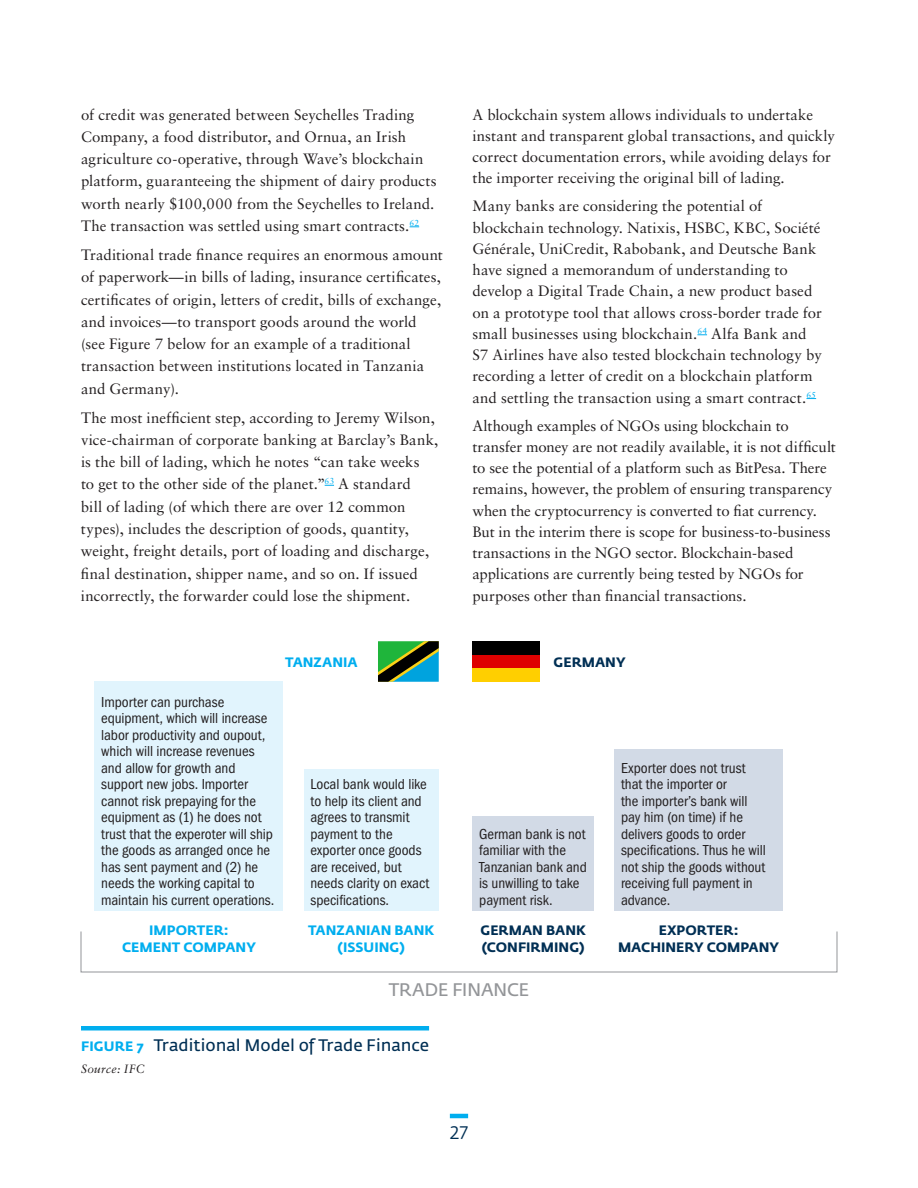
<style>
.page{position:relative;width:918px;height:1188px;background:#fff}
.page>*{position:absolute;margin:0;border:0;box-sizing:border-box;transform-origin:0 0}
.t1{font:18px "Fedra Sans";letter-spacing:-.02em;color:#939598}
.t2{font:18px "Fedra Sans Std";color:#002f54}
.t3{font:16.5px "Fedra Sans";letter-spacing:-.01em;color:#002f54}
.t4{font:15px/21.3px "Sabon LT";color:#231f20}
.t5{font:condensed 15px/16.5px "Franklin Gothic LT";letter-spacing:-.005em;color:#231f20}
.t6{font:700 13.5px/16.5px "Fedra Sans";color:#002f54}
.t7{font:700 13.5px/16.5px "Fedra Sans";color:#00aeef;text-align:center}
.t8{font:italic 12px "Sabon LT";letter-spacing:.03em;color:#231f20}
.s1{font-weight:700;font-size:13.5px;color:#00aeef}
</style>
<div class="page">
<hr style="left:450px;top:1114px;width:18px;height:4px;background:#00aeef">
<hr style="left:81px;top:1026px;width:348px;height:4px;background:#00aeef">
<svg style="left:378px;top:641px;width:61px;height:41px;background:#2b7e55"></svg>
<div style="left:472px;top:641px;width:68px;height:41px;background:#000"></div>
<div style="left:472px;top:655px;width:68px;height:27px;background:#de0000"></div>
<div style="left:472px;top:669px;width:68px;height:13px;background:#ffcf00"></div>
<div style="left:94px;top:682px;width:190px;height:229px;background:#e1f4fd"></div>
<div style="left:614px;top:749px;width:169px;height:162px;background:#d2dae6"></div>
<div style="left:304px;top:770px;width:135px;height:141px;background:#e1f4fd"></div>
<div style="left:472px;top:817px;width:122px;height:94px;background:#d2dae6"></div>
<div style="left:81px;top:931px;width:756px;height:41px;border:1px solid #939598"></div>
<p class="t4" style="left:81px;top:103px;width:357px;line-height:22.2px">of credit was generated between Seychelles Trading Company, a food distributor, and Ornua, an Irish agriculture co-operative, through Wave’s blockchain platform, guaranteeing the shipment of dairy products worth nearly $100,000 from the Seychelles to Ireland.<br>The transaction was settled using smart contracts.<sup>62</sup></p>
<p class="t4" style="left:81px;top:243px;width:363px;line-height:22.2px">Traditional trade finance requires an enormous amount of paperwork—in bills of lading, insurance certificates, certificates of origin, letters of credit, bills of exchange, and invoices—to transport goods around the world (see Figure 7 below for an example of a traditional transaction between institutions located in Tanzania and Germany).</p>
<p class="t4" style="left:81px;top:406px;width:359px;line-height:22.2px">The most inefficient step, according to Jeremy Wilson, vice-chairman of corporate banking at Barclay’s Bank, is the bill of lading, which he notes “can take weeks<br>to get to the other side of the planet.”<sup>63</sup> A standard<br>bill of lading (of which there are over 12 common types), includes the description of goods, quantity, weight, freight details, port of loading and discharge, final destination, shipper name, and so on. If issued incorrectly, the forwarder could lose the shipment.</p>
<p class="t4" style="left:472px;top:104px;width:364px">A blockchain system allows individuals to undertake instant and transparent global transactions, and quickly correct documentation errors, while avoiding delays for the importer receiving the original bill of lading.</p>
<p class="t4" style="left:472px;top:195px;width:351px">Many banks are considering the potential of blockchain technology. Natixis, HSBC, KBC, Société Générale, UniCredit, Rabobank, and Deutsche Bank have signed a memorandum of understanding to develop a Digital Trade Chain, a new product based on a prototype tool that allows cross-border trade for small businesses using blockchain.<sup>64</sup> Alfa Bank and S7 Airlines have also tested blockchain technology by recording a letter of credit on a blockchain platform and settling the transaction using a smart contract.<sup>65</sup></p>
<p class="t4" style="left:472px;top:415px;width:365px">Although examples of NGOs using blockchain to transfer money are not readily available, it is not difficult to see the potential of a platform such as BitPesa. There remains, however, the problem of ensuring transparency when the cryptocurrency is converted to fiat currency.<br>But in the interim there is scope for business-to-business transactions in the NGO sector. Blockchain-based applications are currently being tested by NGOs for purposes other than financial transactions.</p>
<p class="t7" style="left:285px;top:654px;width:74px">TANZANIA</p>
<p class="t6" style="left:554px;top:654px;width:74px">GERMANY</p>
<p class="t5" style="left:101px;top:693px;width:175px">Importer can purchase equipment, which will increase labor productivity and oupout, which will increase revenues and allow for growth and support new jobs. Importer cannot risk prepaying for the equipment as (1) he does not trust that the experoter will ship the goods as arranged once he has sent payment and (2) he needs the working capital to maintain his current operations.</p>
<p class="t5" style="left:310px;top:776px;width:120px">Local bank would like to help its client and agrees to transmit payment to the exporter once goods are received, but needs clarity on exact specifications.</p>
<p class="t5" style="left:479px;top:825px;width:109px">German bank is not familiar with the<br>Tanzanian bank and is unwilling to take payment risk.</p>
<p class="t5" style="left:621px;top:759px;width:146px">Exporter does not trust that the importer or<br>the importer’s bank will pay him (on time) if he delivers goods to order specifications. Thus he will not ship the goods without receiving full payment in advance.</p>
<p class="t7" style="left:122px;top:922px;width:135px">IMPORTER:<br>CEMENT COMPANY</p>
<p class="t7" style="left:308px;top:922px;width:128px">TANZANIAN BANK (ISSUING)</p>
<p class="t6" style="left:480px;top:922px;width:107px">GERMAN BANK (CONFIRMING)</p>
<p class="t1" style="left:389px;top:980px;width:142px">TRADE FINANCE</p>
<p class="t3" style="left:81px;top:1036px;width:350px"><span class="s1">FIGURE 7</span> Traditional Model of Trade Finance</p>
<p class="t8" style="left:81px;top:1061px;width:65px">Source: IFC</p>
<p class="t2" style="left:450px;top:1121px;width:20px">27</p>
<p class="t6" style="left:618px;top:922px;width:163px;text-align:center">EXPORTER:<br>MACHINERY COMPANY</p>
</div>
